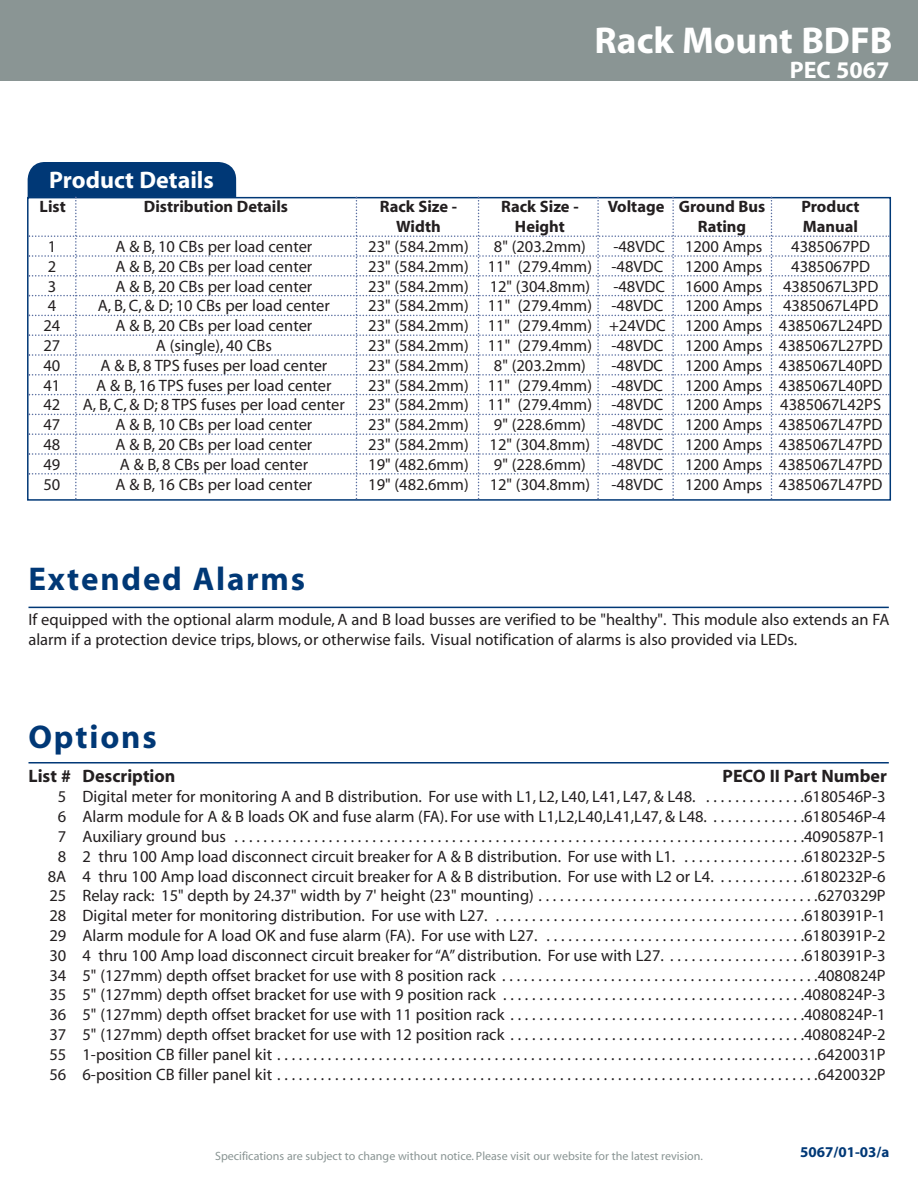
<style>
.page{position:relative;width:918px;height:1188px;background:#fff}
.page>*{position:absolute;margin:0;border:0;box-sizing:border-box;transform-origin:0 0}
.t1{font:700 37.5px "Myriad";color:#fff}
.t2{font:700 33px "Myriad";letter-spacing:.055em;color:#003876}
.t3{font:700 24px "Myriad";color:#fff}
.t4{font:700 18px "Myriad";color:#231f20}
.t5{font:16.5px/19.8px "Myriad";color:#231f20}
.t6{font:700 16.5px "Myriad";color:#231f20}
.t7{font:700 15px "Myriad";color:#003876}
.t8{font:12px "Myriad";color:#8a9594}
</style>
<div class="page">
<div style="left:0;top:0;width:918px;height:81px;background:#8a9594"></div>
<hr style="left:28px;top:607px;width:861px;height:1px;background:#003876">
<hr style="left:28px;top:762px;width:861px;height:2px;background:#003876">
<svg style="left:28px;top:162px;width:862px;height:337px"></svg>
<h3 class="t3" style="left:49px;top:171px;width:166px">Product Details</h3>
<h1 class="t1" style="left:594px;top:26px;width:300px">Rack Mount BDFB</h1>
<h3 class="t3" style="left:790px;top:61px;width:101px">PEC 5067</h3>
<p class="t6" style="left:40px;top:201px;width:28px">List</p>
<p class="t6" style="left:144px;top:201px;width:146px">Distribution Details</p>
<p class="t6" style="left:380px;top:201px;width:79px">Rack Size -</p>
<p class="t6" style="left:501px;top:201px;width:79px">Rack Size -</p>
<p class="t6" style="left:608px;top:201px;width:159px">Voltage Ground Bus</p>
<p class="t6" style="left:801px;top:201px;width:60px">Product</p>
<p class="t6" style="left:396px;top:220px;width:46px">Width</p>
<p class="t6" style="left:515px;top:220px;width:51px">Height</p>
<p class="t6" style="left:698px;top:220px;width:50px">Rating</p>
<p class="t6" style="left:803px;top:220px;width:57px">Manual</p>
<p class="t5" style="left:48px;top:238px;width:10px">1</p>
<p class="t5" style="left:116px;top:238px;width:198px">A &amp; B, 10 CBs per load center</p>
<p class="t5" style="left:368px;top:238px;width:102px">23" (584.2mm)</p>
<p class="t5" style="left:494px;top:238px;width:94px">8" (203.2mm)</p>
<p class="t5" style="left:613px;top:238px;width:151px">-48VDC 1200 Amps</p>
<p class="t5" style="left:791px;top:238px;width:80px">4385067PD</p>
<p class="t5" style="left:48px;top:258px;width:10px">2</p>
<p class="t5" style="left:116px;top:258px;width:198px">A &amp; B, 20 CBs per load center</p>
<p class="t5" style="left:368px;top:258px;width:297px">23" (584.2mm) 11" (279.4mm) -48VDC</p>
<p class="t5" style="left:685px;top:258px;width:79px">1200 Amps</p>
<p class="t5" style="left:791px;top:258px;width:80px">4385067PD</p>
<p class="t5" style="left:48px;top:277px;width:10px">3</p>
<p class="t5" style="left:116px;top:277px;width:198px">A &amp; B, 20 CBs per load center</p>
<p class="t5" style="left:368px;top:277px;width:102px">23" (584.2mm)</p>
<p class="t5" style="left:490px;top:277px;width:102px">12" (304.8mm)</p>
<p class="t5" style="left:613px;top:277px;width:151px">-48VDC 1600 Amps</p>
<p class="t5" style="left:783px;top:277px;width:97px">4385067L3PD</p>
<p class="t5" style="left:48px;top:297px;width:10px">4</p>
<p class="t5" style="left:98px;top:297px;width:234px">A, B, C, &amp; D; 10 CBs per load center</p>
<p class="t5" style="left:368px;top:297px;width:297px">23" (584.2mm) 11" (279.4mm) -48VDC</p>
<p class="t5" style="left:685px;top:297px;width:79px">1200 Amps</p>
<p class="t5" style="left:783px;top:297px;width:97px">4385067L4PD</p>
<p class="t5" style="left:43px;top:317px;width:18px">24</p>
<p class="t5" style="left:115px;top:317px;width:198px">A &amp; B, 20 CBs per load center</p>
<p class="t5" style="left:368px;top:317px;width:516px">23" (584.2mm) 11" (279.4mm) +24VDC 1200 Amps 4385067L24PD</p>
<p class="t5" style="left:43px;top:337px;width:18px">27</p>
<p class="t5" style="left:156px;top:337px;width:118px">A (single), 40 CBs</p>
<p class="t5" style="left:368px;top:337px;width:297px">23" (584.2mm) 11" (279.4mm) -48VDC</p>
<p class="t5" style="left:685px;top:337px;width:199px">1200 Amps 4385067L27PD</p>
<p class="t5" style="left:43px;top:357px;width:18px">40</p>
<p class="t5" style="left:100px;top:357px;width:228px">A &amp; B, 8 TPS fuses per load center</p>
<p class="t5" style="left:368px;top:357px;width:102px">23" (584.2mm)</p>
<p class="t5" style="left:494px;top:357px;width:94px">8" (203.2mm)</p>
<p class="t5" style="left:611px;top:357px;width:53px">-48VDC</p>
<p class="t5" style="left:685px;top:357px;width:199px">1200 Amps 4385067L40PD</p>
<p class="t5" style="left:43px;top:376px;width:18px">41</p>
<p class="t5" style="left:96px;top:376px;width:237px">A &amp; B, 16 TPS fuses per load center</p>
<p class="t5" style="left:368px;top:376px;width:296px">23" (584.2mm) 11" (279.4mm) -48VDC</p>
<p class="t5" style="left:685px;top:376px;width:199px">1200 Amps 4385067L40PD</p>
<p class="t5" style="left:43px;top:396px;width:18px">42</p>
<p class="t5" style="left:83px;top:396px;width:264px">A, B, C, &amp; D; 8 TPS fuses per load center</p>
<p class="t5" style="left:368px;top:396px;width:297px">23" (584.2mm) 11" (279.4mm) -48VDC</p>
<p class="t5" style="left:685px;top:396px;width:198px">1200 Amps 4385067L42PS</p>
<p class="t5" style="left:43px;top:416px;width:18px">47</p>
<p class="t5" style="left:115px;top:416px;width:198px">A &amp; B, 10 CBs per load center</p>
<p class="t5" style="left:368px;top:416px;width:102px">23" (584.2mm)</p>
<p class="t5" style="left:494px;top:416px;width:94px">9" (228.6mm)</p>
<p class="t5" style="left:611px;top:416px;width:53px">-48VDC</p>
<p class="t5" style="left:685px;top:416px;width:199px">1200 Amps 4385067L47PD</p>
<p class="t5" style="left:43px;top:436px;width:18px">48</p>
<p class="t5" style="left:115px;top:436px;width:198px">A &amp; B, 20 CBs per load center</p>
<p class="t5" style="left:368px;top:436px;width:102px">23" (584.2mm)</p>
<p class="t5" style="left:490px;top:436px;width:102px">12" (304.8mm)</p>
<p class="t5" style="left:611px;top:436px;width:53px">-48VDC</p>
<p class="t5" style="left:685px;top:436px;width:199px">1200 Amps 4385067L47PD</p>
<p class="t5" style="left:43px;top:456px;width:18px">49</p>
<p class="t5" style="left:120px;top:456px;width:190px">A &amp; B, 8 CBs per load center</p>
<p class="t5" style="left:368px;top:456px;width:102px">19" (482.6mm)</p>
<p class="t5" style="left:494px;top:456px;width:94px">9" (228.6mm)</p>
<p class="t5" style="left:612px;top:456px;width:53px">-48VDC</p>
<p class="t5" style="left:685px;top:456px;width:199px">1200 Amps 4385067L47PD</p>
<p class="t5" style="left:43px;top:475px;width:18px">50</p>
<p class="t5" style="left:115px;top:475px;width:198px">A &amp; B, 16 CBs per load center</p>
<p class="t5" style="left:368px;top:475px;width:102px">19" (482.6mm)</p>
<p class="t5" style="left:490px;top:475px;width:102px">12" (304.8mm)</p>
<p class="t5" style="left:611px;top:475px;width:53px">-48VDC</p>
<p class="t5" style="left:685px;top:475px;width:199px">1200 Amps 4385067L47PD</p>
<h2 class="t2" style="left:28px;top:567px;width:278px">Extended Alarms</h2>
<p class="t5" style="left:28px;top:611px;width:862px">If equipped with the optional alarm module, A and B load busses are verified to be "healthy". This module also extends an FA alarm if a protection device trips, blows, or otherwise fails. Visual notification of alarms is also provided via LEDs.</p>
<h2 class="t2" style="left:28px;top:724px;width:130px">Options</h2>
<p class="t4" style="left:28px;top:769px;width:149px">List # Description</p>
<p class="t4" style="left:723px;top:769px;width:166px">PECO II Part Number</p>
<p class="t5" style="left:48px;top:788px;width:840px;text-align:right">5 Digital meter for monitoring A and B distribution. For use with L1, L2, L40, L41, L47, &amp; L48. . . . . . . . . . . . . . .6180546P-3<br>6 Alarm module for A &amp; B loads OK and fuse alarm (FA). For use with L1,L2,L40,L41,L47, &amp; L48. . . . . . . . . . . . . .6180546P-4<br>7 Auxiliary ground bus . . . . . . . . . . . . . . . . . . . . . . . . . . . . . . . . . . . . . . . . . . . . . . . . . . . . . . . . . . . . . . . . . . . . . . . . . . . . . . .4090587P-1<br>8 2 thru 100 Amp load disconnect circuit breaker for A &amp; B distribution. For use with L1. . . . . . . . . . . . . . . . . .6180232P-5<br>8A 4 thru 100 Amp load disconnect circuit breaker for A &amp; B distribution. For use with L2 or L4. . . . . . . . . . . . .6180232P-6<br>25 Relay rack: 15" depth by 24.37" width by 7' height (23" mounting) . . . . . . . . . . . . . . . . . . . . . . . . . . . . . . . . . . . . . . .6270329P 28 Digital meter for monitoring distribution. For use with L27. . . . . . . . . . . . . . . . . . . . . . . . . . . . . . . . . . . . . . . . . . . .6180391P-1<br>29 Alarm module for A load OK and fuse alarm (FA). For use with L27. . . . . . . . . . . . . . . . . . . . . . . . . . . . . . . . . . . . .6180391P-2<br>30 4 thru 100 Amp load disconnect circuit breaker for “A” distribution. For use with L27. . . . . . . . . . . . . . . . . . . .6180391P-3<br>34 5" (127mm) depth offset bracket for use with 8 position rack . . . . . . . . . . . . . . . . . . . . . . . . . . . . . . . . . . . . . . . . . . . .4080824P 35 5" (127mm) depth offset bracket for use with 9 position rack . . . . . . . . . . . . . . . . . . . . . . . . . . . . . . . . . . . . . . . . . .4080824P-3<br>36 5" (127mm) depth offset bracket for use with 11 position rack . . . . . . . . . . . . . . . . . . . . . . . . . . . . . . . . . . . . . . . . .4080824P-1<br>37 5" (127mm) depth offset bracket for use with 12 position rack . . . . . . . . . . . . . . . . . . . . . . . . . . . . . . . . . . . . . . . . .4080824P-2<br>55 1-position CB filler panel kit . . . . . . . . . . . . . . . . . . . . . . . . . . . . . . . . . . . . . . . . . . . . . . . . . . . . . . . . . . . . . . . . . . . . . . . . . . .6420031P 56 6-position CB filler panel kit . . . . . . . . . . . . . . . . . . . . . . . . . . . . . . . . . . . . . . . . . . . . . . . . . . . . . . . . . . . . . . . . . . . . . . . . . . .6420032P</p>
<p class="t8" style="left:215px;top:1152px;width:489px">Specifications are subject to change without notice. Please visit our website for the latest revision.</p>
<p class="t7" style="left:800px;top:1146px;width:91px">5067/01-03/a</p>
</div>
